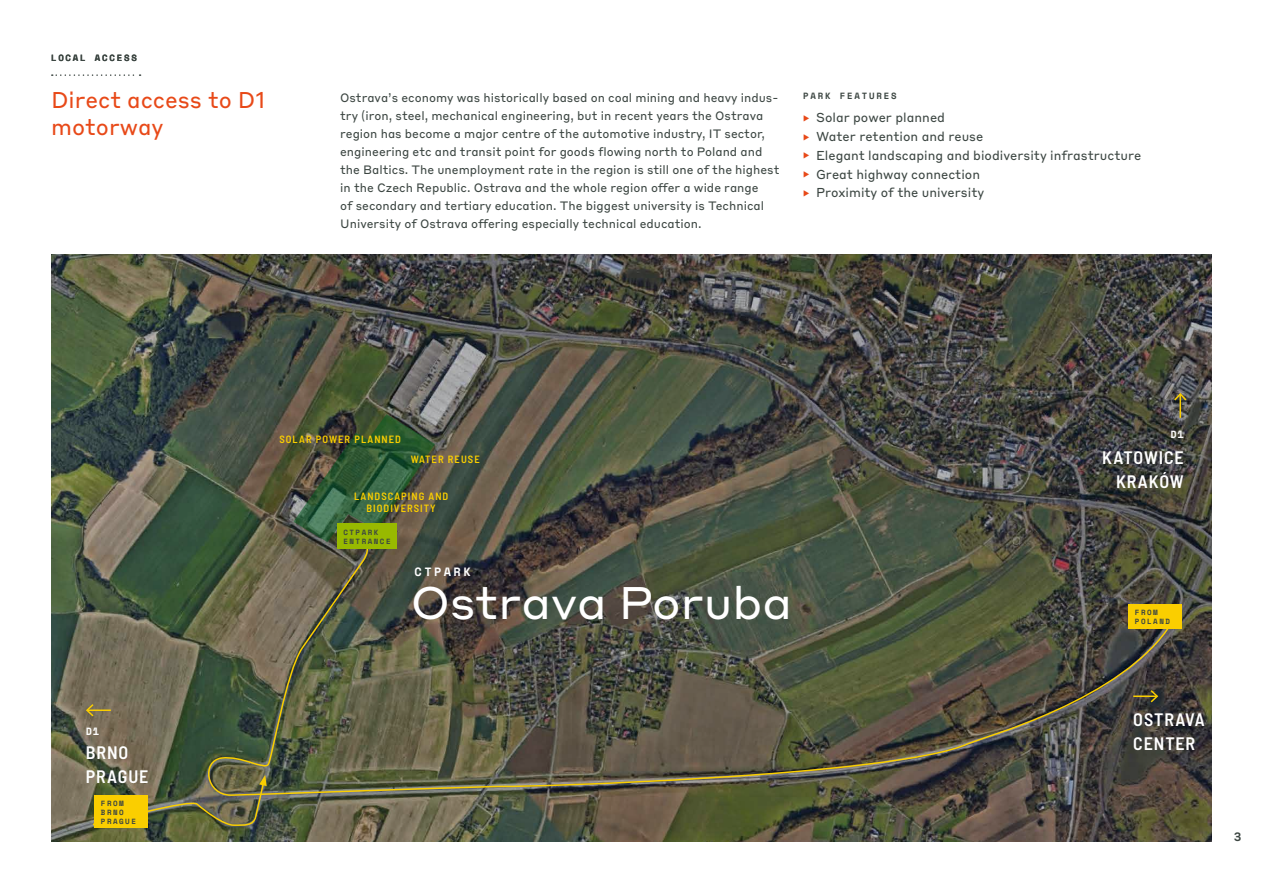
<style>
.page{position:relative;width:1263px;height:893px;background:#fff}
.page>*{position:absolute;margin:0;border:0;box-sizing:border-box;transform-origin:0 0}
.t1{font:45px "Styrene A";color:#fff}
.t2{font:22.5px/27px "Styrene B";color:#e84918}
.t3{font:600 semi-condensed 18px/24px "Barlow";letter-spacing:.05em;color:#fff}
.t4{font:12.75px/18.8px "Styrene B";color:#3c4642}
.t5{font:12px/18px "Styrene B";color:#3c4642}
.t6{font:700 12px "Space Mono";letter-spacing:.2em;color:#fff}
.t7{font:500 12px "Styrene B";color:#3c4642}
.t8{font:600 semi-condensed 10.5px/12px "Barlow";letter-spacing:.1em;color:#face00;text-align:center}
.t9{font:700 10.5px "Space Mono";color:#fff}
.t10{font:700 9px "Space Mono";letter-spacing:.2em;color:#3c4642}
.t11{font:700 7.5px/9px "Space Mono";letter-spacing:.2em;color:#3c4642}
</style>
<div class="page">
<img style="left:51px;top:254px;width:1161px;height:588px">
<hr style="left:1179px;top:394px;width:2px;height:24px;background:#face00">
<svg style="left:1172px;top:392px;width:16px;height:10px"></svg>
<hr style="left:87px;top:709px;width:24px;height:2px;background:#face00">
<svg style="left:85px;top:702px;width:10px;height:16px"></svg>
<img style="left:201px;top:541px;width:972px;height:256px">
<img style="left:293px;top:414px;width:142px;height:128px">
<div style="left:337px;top:524px;width:60px;height:25px;background:#98b900"></div>
<div style="left:1128px;top:605px;width:54px;height:24px;background:#face00"></div>
<img style="left:91px;top:775px;width:176px;height:52px">
<div style="left:95px;top:796px;width:53px;height:32px;background:#face00"></div>
<svg style="left:52px;top:74px;width:89px;height:2px"></svg>
<p class="t10" style="left:51px;top:51px;width:87px">LOCAL ACCESS</p>
<h2 class="t2" style="left:51px;top:85px;width:216px">Direct access to D1 motorway</h2>
<p class="t10" style="left:803px;top:89px;width:95px">PARK FEATURES</p>
<p class="t5" style="left:340px;top:88px;width:441px">Ostrava’s economy was historically based on coal mining and heavy indus&shy;try (iron, steel, mechanical engineering, but in recent years the Ostrava region has become a major centre of the automotive industry, IT sector, engineering etc and transit point for goods flowing north to Poland and the Baltics. The unemployment rate in the region is still one of the highest in the Czech Republic. Ostrava and the whole region offer a wide range<br>of secondary and tertiary education. The biggest university is Technical University of Ostrava offering especially technical education.</p>
<p class="t4" style="left:816px;top:107px;width:327px">Solar power planned<br>Water retention and reuse<br>Elegant landscaping and biodiversity infrastructure<br>Great highway connection<br>Proximity of the university</p>
<p class="t9" style="left:86px;top:723px;width:15px">D1</p>
<h3 class="t3" style="left:86px;top:739px;width:64px">BRNO<br>PRAGUE</h3>
<p class="t11" style="left:101px;top:798px;width:37px">FROM<br>BRNO<br>PRAGUE</p>
<p class="t8" style="left:279px;top:432px;width:123px">SOLAR POWER PLANNED</p>
<p class="t8" style="left:411px;top:452px;width:70px">WATER REUSE</p>
<p class="t8" style="left:354px;top:489px;width:96px">LANDSCAPING AND<br>BIODIVERSITY</p>
<p class="t11" style="left:343px;top:527px;width:49px">CTPARK<br>ENTRANCE</p>
<p class="t6" style="left:415px;top:562px;width:58px">CTPARK</p>
<h1 class="t1" style="left:411px;top:564px;width:383px">Ostrava Poruba</h1>
<p class="t9" style="left:1170px;top:426px;width:15px">D1</p>
<h3 class="t3" style="left:1102px;top:444px;width:83px;text-align:right">KATOWICE<br>KRAKÓW</h3>
<p class="t11" style="left:1135px;top:607px;width:37px">FROM<br>POLAND</p>
<h3 class="t3" style="left:1133px;top:706px;width:73px">OSTRAVA<br>CENTER</h3>
<p class="t7" style="left:1234px;top:827px;width:9px">3</p>
</div>
